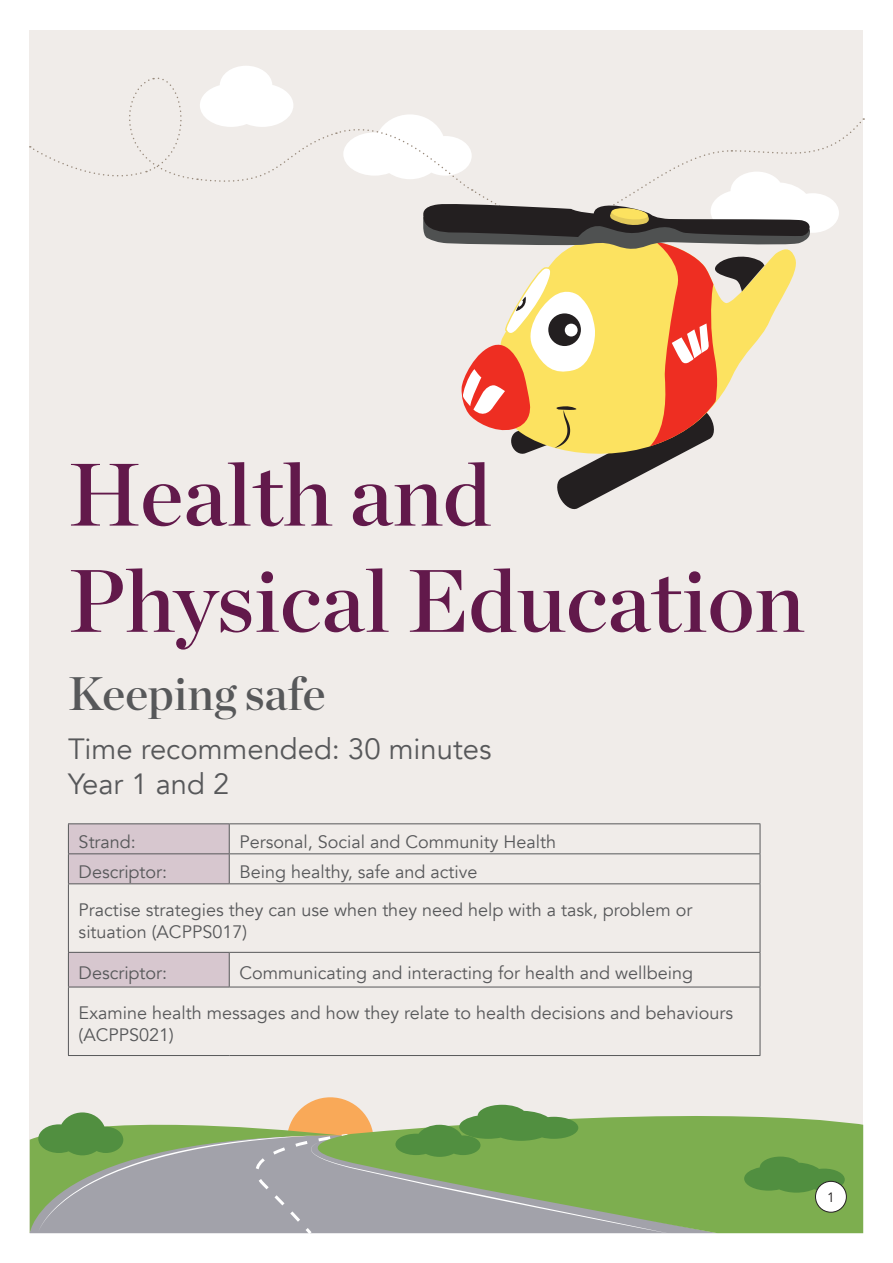
<style>
.page{position:relative;width:893px;height:1263px;background:#fff}
.page>*{position:absolute;margin:0;border:0;box-sizing:border-box;transform-origin:0 0}
.t1{font:88.5px/106.2px "Chronicle Display Semi";color:#62194b}
.t2{font:46.95px "Chronicle Display Semi";color:#57585a}
.t3{font:29.25px "Avenir";color:#57585a}
.t4{font:18px/21.6px "Avenir";color:#57585a}
.t5{font:13.5px "Avenir";color:#231f20}
</style>
<div class="page">
<div style="left:30px;top:30px;width:833px;height:1203px;background:#f0ece9"></div>
<svg style="left:306px;top:1100px;width:557px;height:133px;fill:#7dae4f"></svg>
<svg style="left:744px;top:1156px;width:101px;height:36px;background:#5e9844"></svg>
<svg style="left:30px;top:1105px;width:644px;height:129px;background:#9bae8a"></svg>
<svg style="left:30px;top:66px;width:834px;height:444px"></svg>
<div style="left:815px;top:1181px;width:31px;height:31px;background:#fff;border-radius:50%"></div>
<div style="left:815px;top:1181px;width:32px;height:31px;border:1px solid #231f20;border-radius:50%"></div>
<hr style="left:68px;top:823px;width:161px;height:1px;background:#57585a">
<hr style="left:229px;top:823px;width:531px;height:1px;background:#57585a">
<hr style="left:229px;top:853px;width:531px;height:1px;background:#57585a">
<svg style="left:68px;top:824px;width:162px;height:163px"></svg>
<svg style="left:760px;top:824px;width:1px;height:59px"></svg>
<hr style="left:68px;top:883px;width:161px;height:1px;background:#57585a">
<hr style="left:68px;top:884px;width:1px;height:68px;background:#57585a">
<hr style="left:229px;top:883px;width:531px;height:1px;background:#57585a">
<hr style="left:760px;top:884px;width:1px;height:68px;background:#57585a">
<hr style="left:68px;top:952px;width:161px;height:1px;background:#57585a">
<hr style="left:68px;top:953px;width:1px;height:34px;background:#57585a">
<hr style="left:229px;top:952px;width:531px;height:1px;background:#57585a">
<hr style="left:229px;top:953px;width:1px;height:34px;background:#57585a">
<hr style="left:760px;top:953px;width:1px;height:34px;background:#57585a">
<hr style="left:68px;top:987px;width:161px;height:1px;background:#57585a">
<hr style="left:68px;top:987px;width:1px;height:68px;background:#57585a">
<hr style="left:229px;top:987px;width:531px;height:1px;background:#57585a">
<hr style="left:760px;top:987px;width:1px;height:68px;background:#57585a">
<hr style="left:68px;top:1055px;width:161px;height:1px;background:#57585a">
<hr style="left:229px;top:1055px;width:531px;height:1px;background:#57585a">
<p class="t1" style="left:68px;top:435px;width:738px">Health and<br>Physical Education</p>
<p class="t2" style="left:68px;top:657px;width:259px">Keeping safe</p>
<p class="t3" style="left:68px;top:732px;width:425px">Time recommended: 30 minutes</p>
<p class="t3" style="left:68px;top:767px;width:163px">Year 1 and 2</p>
<p class="t4" style="left:79px;top:831px;width:59px">Strand:</p>
<p class="t4" style="left:239px;top:831px;width:318px">Personal, Social and Community Health</p>
<p class="t4" style="left:79px;top:861px;width:90px">Descriptor:</p>
<p class="t4" style="left:239px;top:861px;width:240px">Being healthy, safe and active</p>
<p class="t4" style="left:79px;top:900px;width:615px">Practise strategies they can use when they need help with a task, problem or situation (ACPPS017)</p>
<p class="t4" style="left:79px;top:962px;width:90px">Descriptor:</p>
<p class="t4" style="left:239px;top:962px;width:455px">Communicating and interacting for health and wellbeing</p>
<p class="t4" style="left:79px;top:1003px;width:656px">Examine health messages and how they relate to health decisions and behaviours (ACPPS021)</p>
<p class="t5" style="left:827px;top:1189px;width:9px">1</p>
</div>
